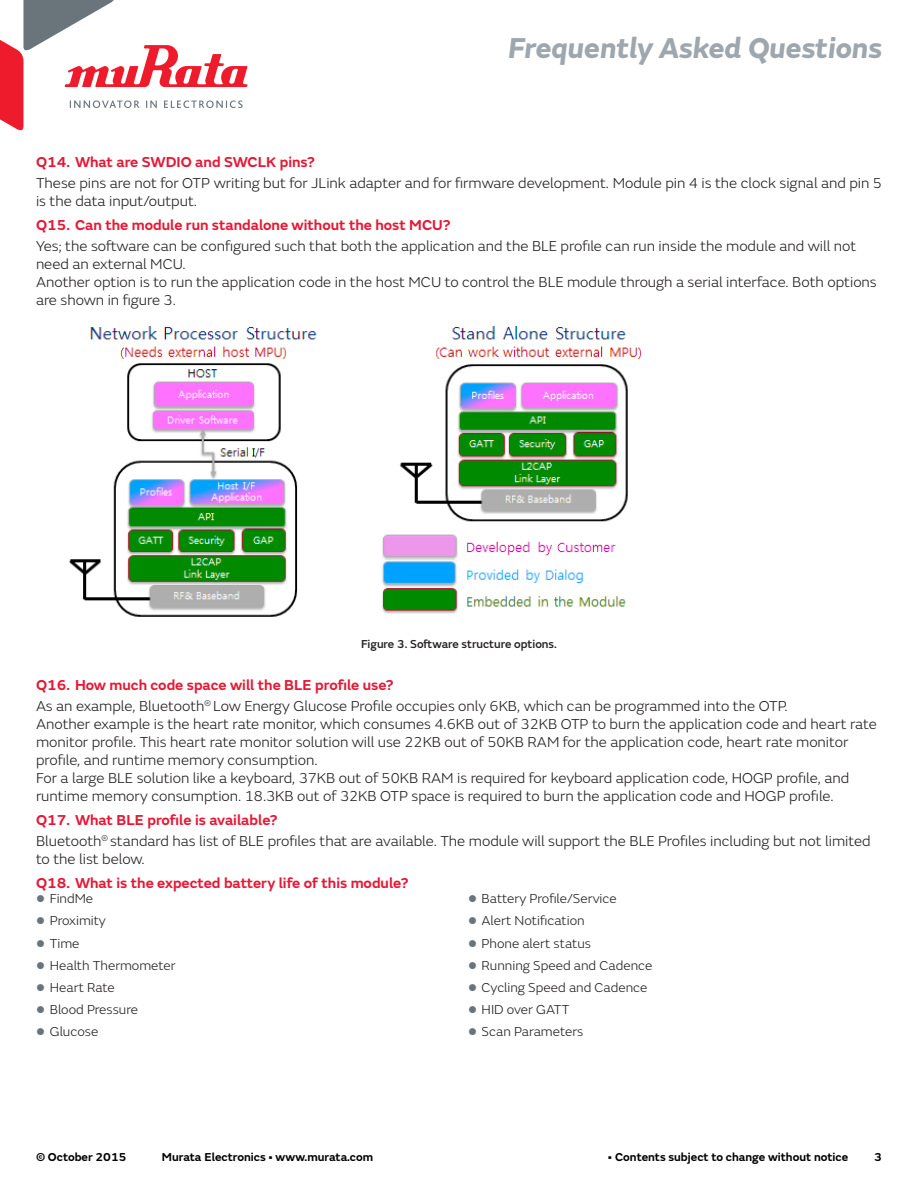
<style>
.page{position:relative;width:918px;height:1188px;background:#fff}
.page>*{position:absolute;margin:0;border:0;box-sizing:border-box;transform-origin:0 0}
.t1{font:italic 700 30px "FS Emeric";color:#9ea6ae}
.t2{font:300 15px/18px "FS Emeric";color:#231f20}
.t3{font:600 15px "FS Emeric";color:#e51836}
.t4{font:300 13.5px/22.2px "FS Emeric";color:#231f20}
.t5{font:600 12px "FS Emeric";color:#000}
.t6{font:500 12px "FS Emeric";color:#231f20}
.s1{font-weight:600;color:#e51836}
</style>
<div class="page">
<img style="left:69px;top:326px;width:573px;height:291px">
<svg style="left:0;top:0;width:248px;height:131px"></svg>
<h1 class="t1" style="left:508px;top:24px;width:375px">Frequently Asked Questions</h1>
<p class="t3" style="left:36px;top:150px;width:281px">Q14. What are SWDIO and SWCLK pins?</p>
<p class="t2" style="left:36px;top:173px;width:848px">These pins are not for OTP writing but for JLink adapter and for firmware development. Module pin 4 is the clock signal and pin 5 is the data input/output.</p>
<p class="t3" style="left:36px;top:213px;width:416px">Q15. Can the module run standalone without the host MCU?</p>
<p class="t2" style="left:36px;top:236px;width:842px">Yes; the software can be configured such that both the application and the BLE profile can run inside the module and will not need an external MCU.<br>Another option is to run the application code in the host MCU to control the BLE module through a serial interface. Both options are shown in figure 3.</p>
<p class="t6" style="left:361px;top:635px;width:197px">Figure 3. Software structure options.</p>
<p class="t2" style="left:36px;top:674px;width:753px;line-height:21px"><span class="s1">Q16. How much code space will the BLE profile use?<br></span>As an example, Bluetooth<sup>®</sup> Low Energy Glucose Profile occupies only 6KB, which can be programmed into the OTP.</p>
<p class="t2" style="left:36px;top:714px;width:842px">Another example is the heart rate monitor, which consumes 4.6KB out of 32KB OTP to burn the application code and heart rate monitor profile. This heart rate monitor solution will use 22KB out of 50KB RAM for the application code, heart rate monitor profile, and runtime memory consumption.<br>For a large BLE solution like a keyboard, 37KB out of 50KB RAM is required for keyboard application code, HOGP profile, and runtime memory consumption. 18.3KB out of 32KB OTP space is required to burn the application code and HOGP profile.</p>
<p class="t2" style="left:36px;top:809px;width:836px;line-height:21px"><span class="s1">Q17. What BLE profile is available?<br></span>Bluetooth<sup>®</sup> standard has list of BLE profiles that are available. The module will support the BLE Profiles including but not limited</p>
<p class="t2" style="left:36px;top:849px;width:110px">to the list below.</p>
<p class="t3" style="left:36px;top:871px;width:374px">Q18. What is the expected battery life of this module?</p>
<p class="t4" style="left:50px;top:887px;width:127px">FindMe<br>Proximity<br>Time<br>Health Thermometer<br>Heart Rate<br>Blood Pressure<br>Glucose</p>
<p class="t4" style="left:482px;top:887px;width:172px">Battery Profile/Service<br>Alert Notification<br>Phone alert status<br>Running Speed and Cadence<br>Cycling Speed and Cadence<br>HID over GATT<br>Scan Parameters</p>
<p class="t5" style="left:36px;top:1148px;width:92px">© October 2015</p>
<p class="t5" style="left:162px;top:1148px;width:213px">Murata Electronics • www.murata.com</p>
<p class="t5" style="left:608px;top:1148px;width:242px">• Contents subject to change without notice</p>
<p class="t5" style="left:874px;top:1147px;width:9px">3</p>
</div>
